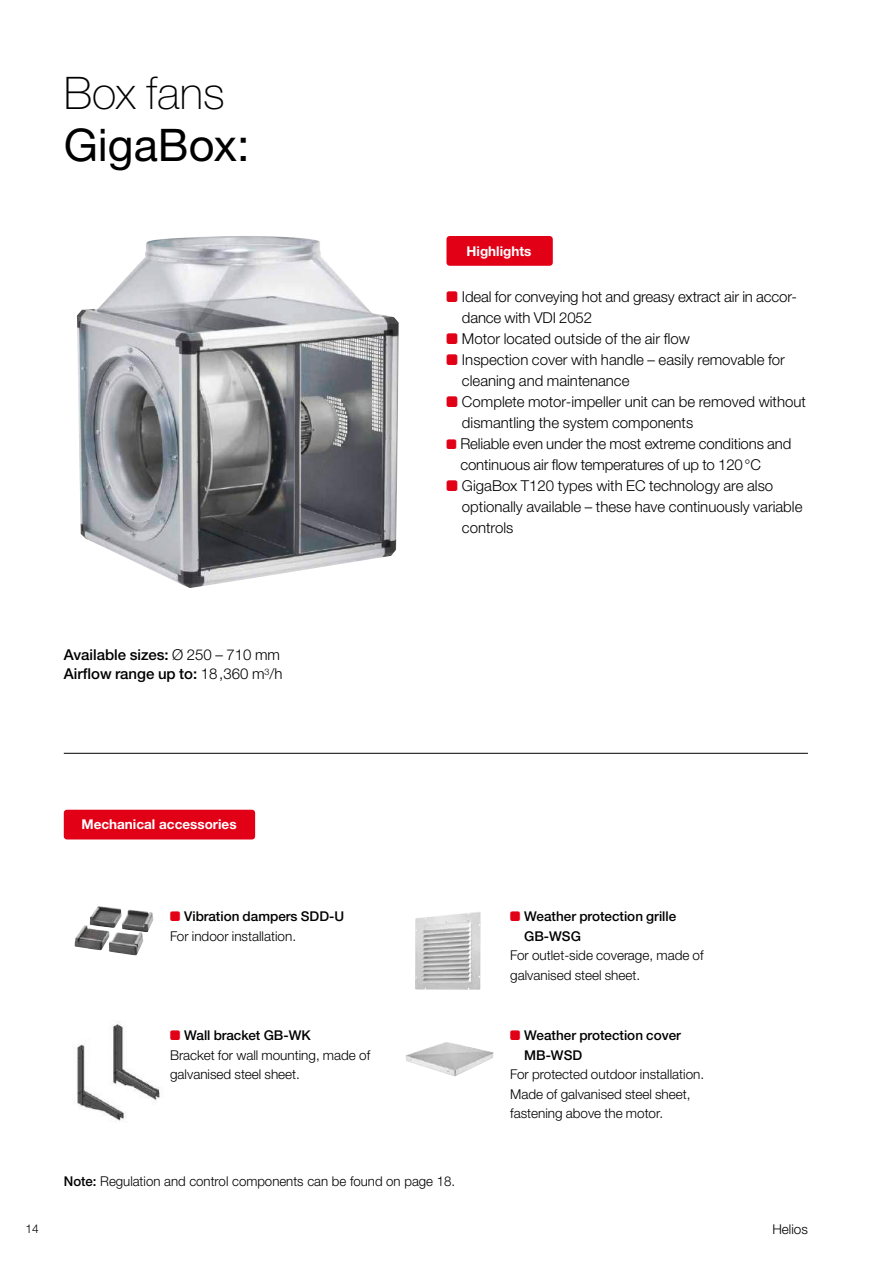
<style>
.page{position:relative;width:893px;height:1263px;background:#fff}
.page>*{position:absolute;margin:0;border:0;box-sizing:border-box;transform-origin:0 0}
.t1{font:45px "Helvetica Neue LTW1 G";color:#000}
.t2{font:100 45px "Helvetica Neue LTW1 G";color:#000}
.t3{font:300 15px "Helvetica Neue LTW1 G";color:#000}
.t4{font:500 15px/19.5px "Helvetica Neue LTW1 G";color:#000}
.t5{font:300 13.5px/19.5px "Helvetica Neue LTW1 G";color:#000}
.t6{font:500 13.5px/19.5px "Helvetica Neue LTW1 G";color:#000}
.t7{font:700 13.5px "Helvetica Neue LTW1 G";color:#fff}
.t8{font:300 12px "Helvetica Neue LTW1 G";color:#000}
.s1{font-weight:300}
.s2{font-family:"Helios";font-weight:400;color:#e20017}
.s3{font-weight:500}
.s4{font-family:"Helios";font-weight:400;font-size:13.5px;color:#e20017}
</style>
<div class="page">
<div style="left:64px;top:810px;width:191px;height:29px;background:#e20017;border-radius:3px"></div>
<div style="left:446px;top:236px;width:107px;height:30px;background:#e20017;border-radius:3px"></div>
<hr style="left:64px;top:753px;width:744px;height:1px;background:#000">
<img style="left:77px;top:236px;width:322px;height:352px">
<img style="left:75px;top:906px;width:78px;height:49px">
<img style="left:415px;top:912px;width:66px;height:78px">
<img style="left:405px;top:1042px;width:88px;height:34px">
<img style="left:77px;top:1022px;width:83px;height:100px">
<h1 class="t2" style="left:64px;top:66px;width:162px">Box fans</h1>
<h1 class="t1" style="left:64px;top:117px;width:187px">GigaBox:</h1>
<p class="t4" style="left:64px;top:645px;width:220px">Available sizes: <span class="s1">Ø 250 – 710 mm<br></span>Airflow range up to: <span class="s1">18,360 m</span><sup>3</sup><span class="s1">/h</span></p>
<p class="t7" style="left:81px;top:816px;width:157px">Mechanical accessories</p>
<p class="t5" style="left:170px;top:907px;width:175px"><span class="s2">B</span> <span class="s3">Vibration dampers SDD-U<br></span>For indoor installation.</p>
<p class="t5" style="left:170px;top:1026px;width:202px"><span class="s2">B</span> <span class="s3">Wall bracket GB-WK<br></span>Bracket for wall mounting, made of galvanised steel sheet.</p>
<p class="t7" style="left:466px;top:243px;width:66px">Highlights</p>
<p class="t3" style="left:446px;top:288px;width:352px"><span class="s2">B</span> Ideal for conveying hot and greasy extract air in accor-</p>
<p class="t3" style="left:462px;top:309px;width:132px">dance with VDI 2052</p>
<p class="t3" style="left:446px;top:330px;width:245px"><span class="s2">B</span> Motor located outside of the air flow</p>
<p class="t3" style="left:446px;top:351px;width:340px"><span class="s2">B</span> Inspection cover with handle – easily removable for</p>
<p class="t3" style="left:462px;top:372px;width:169px">cleaning and maintenance</p>
<p class="t3" style="left:446px;top:393px;width:361px"><span class="s2">B</span> Complete motor-impeller unit can be removed without</p>
<p class="t3" style="left:462px;top:414px;width:233px">dismantling the system components</p>
<p class="t3" style="left:446px;top:435px;width:346px"><span class="s4">B</span> Reliable even under the most extreme conditions and</p>
<p class="t3" style="left:460px;top:456px;width:302px">continuous air flow temperatures of up to 120°C</p>
<p class="t3" style="left:446px;top:477px;width:328px"><span class="s2">B</span> GigaBox T120 types with EC technology are also</p>
<p class="t3" style="left:462px;top:498px;width:342px">optionally available – these have continuously variable</p>
<p class="t3" style="left:462px;top:519px;width:53px">controls</p>
<p class="t6" style="left:524px;top:907px;width:154px;text-indent:-14px"><span class="s2">B</span> Weather protection grille<br>GB-WSG</p>
<p class="t5" style="left:510px;top:946px;width:195px">For outlet-side coverage, made of galvanised steel sheet.</p>
<p class="t6" style="left:524px;top:1026px;width:158px;text-indent:-14px"><span class="s2">B</span> Weather protection cover<br>MB-WSD</p>
<p class="t5" style="left:510px;top:1065px;width:195px">For protected outdoor installation.<br>Made of galvanised steel sheet, fastening above the motor.</p>
<p class="t5" style="left:64px;top:1172px;width:393px"><span class="s3">Note:</span> Regulation and control components can be found on page 18.</p>
<p class="t8" style="left:26px;top:1222px;width:15px">14</p>
<p class="t5" style="left:772px;top:1220px;width:37px">Helios</p>
</div>
